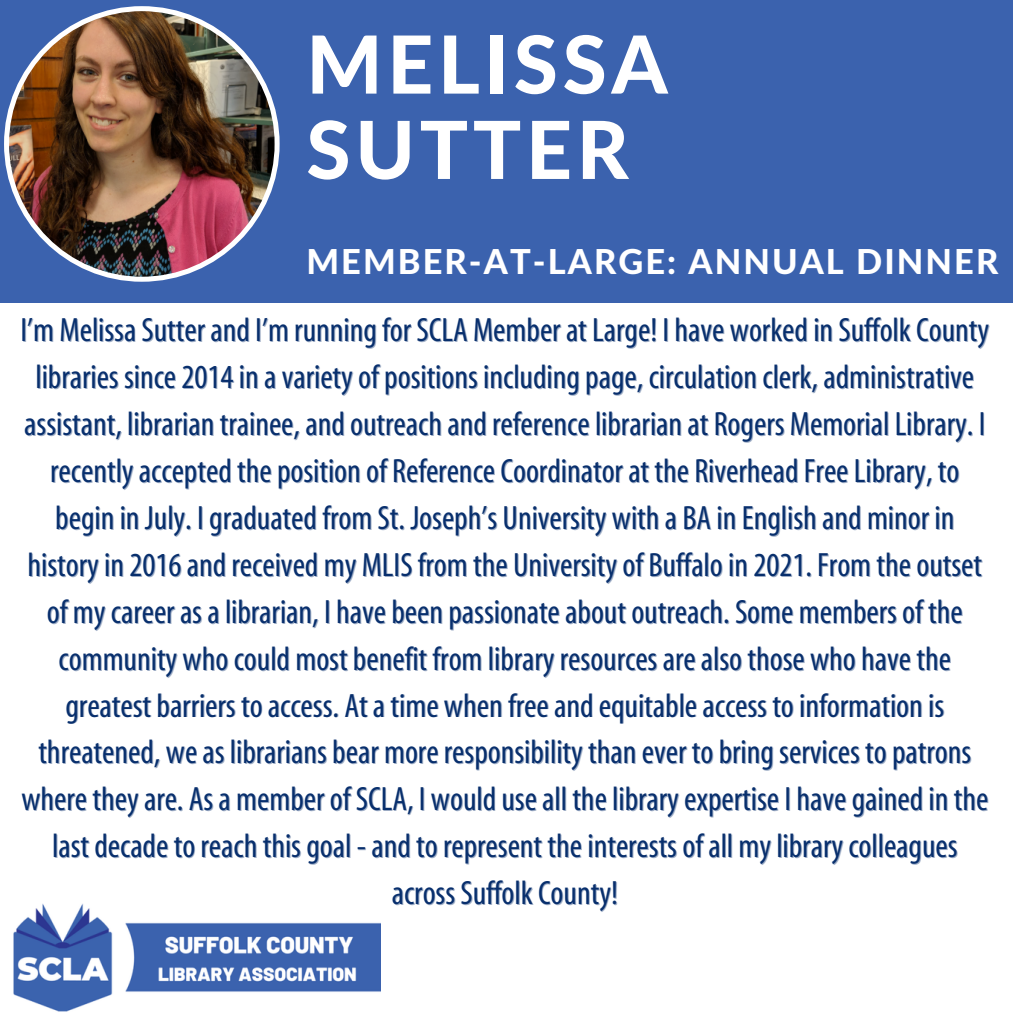
<style>
.page{position:relative;width:1013px;height:1013px;background:#fff}
.page>*{position:absolute;margin:0;border:0;box-sizing:border-box;transform-origin:0 0}
.t1{font:800 80px/85.2px "Lato Latin";letter-spacing:.06em;color:#fff}
.t2{font:800 34.38px "Lato Latin";letter-spacing:.06em;color:#fff}
.t3{font:condensed 33.75px/46.9px "Myriad";color:#082f6d;text-align:center}
</style>
<div class="page">
<div style="left:0;top:0;width:1012px;height:302px;background:#3b62ae"></div>
<img style="left:4px;top:6px;width:275px;height:276px">
<img style="left:13px;top:903px;width:368px;height:109px">
<h1 class="t1" style="left:306px;top:27px;width:363px">MELISSA<br>SUTTER</h1>
<p class="t2" style="left:306px;top:246px;width:693px">MEMBER-AT-LARGE: ANNUAL DINNER</p>
<h2 class="t3" style="left:21px;top:308px;width:970px">I’m Melissa Sutter and I’m running for SCLA Member at Large! I have worked in Suffolk County</h2>
<p class="t3" style="left:35px;top:355px;width:940px">libraries since 2014 in a variety of positions including page, circulation clerk, administrative</p>
<p class="t3" style="left:21px;top:402px;width:968px">assistant, librarian trainee, and outreach and reference librarian at Rogers Memorial Library. I recently accepted the position of Reference Coordinator at the Riverhead Free Library, to begin in July. I graduated from St. Joseph’s University with a BA in English and minor in history in 2016 and received my MLIS from the University of Buffalo in 2021. From the outset of my career as a librarian, I have been passionate about outreach. Some members of the community who could most benefit from library resources are also those who have the greatest barriers to access. At a time when free and equitable access to information is threatened, we as librarians bear more responsibility than ever to bring services to patrons where they are. As a member of SCLA, I would use all the library expertise I have gained in the last decade to reach this goal - and to represent the interests of all my library colleagues across Suffolk County!</p>
</div>
